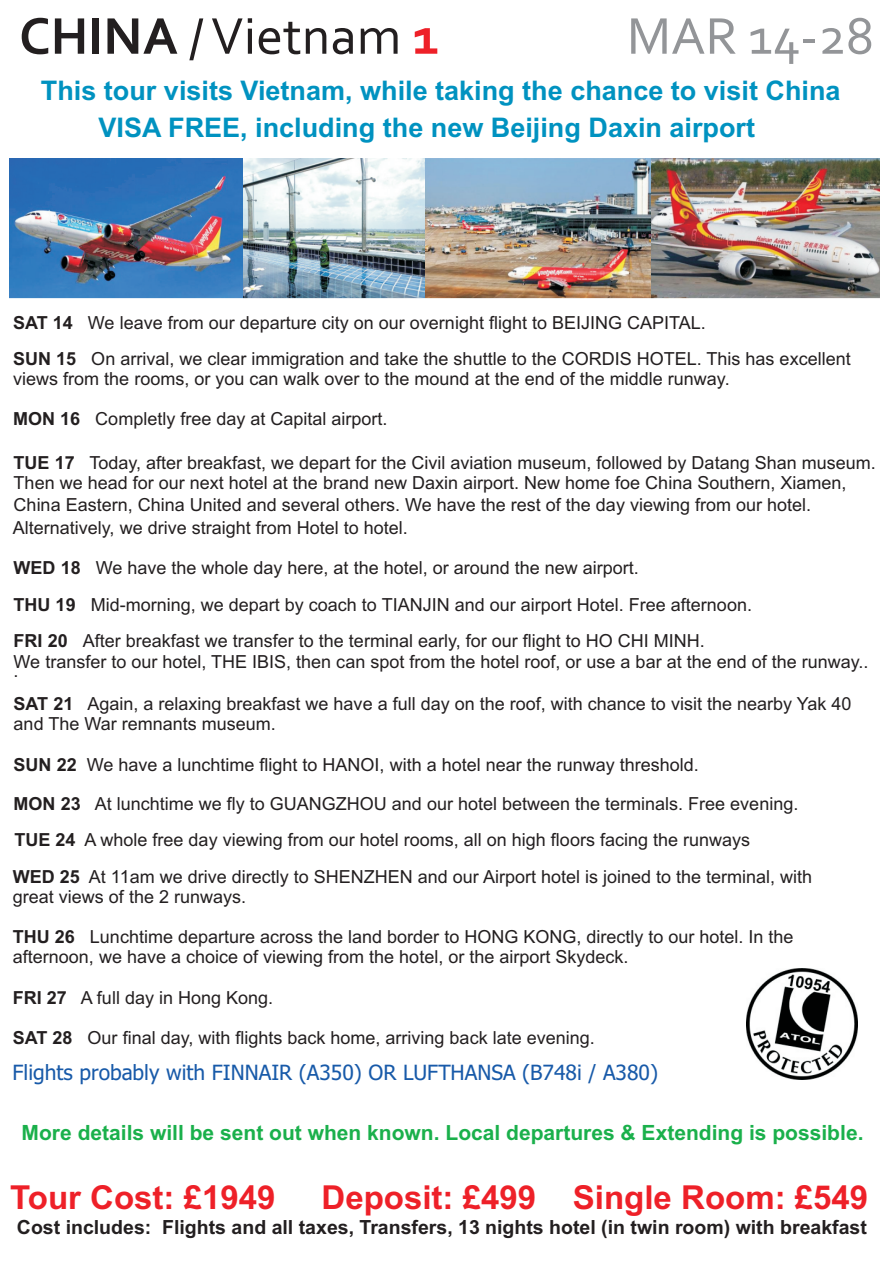
<style>
.page{position:relative;width:893px;height:1262px;background:#fff}
.page>*{position:absolute;margin:0;border:0;box-sizing:border-box;transform-origin:0 0}
.t1{font:54px "Corbel";color:#231f20}
.t2{font:54px "Corbel";color:#939598}
.t3{font:700 33px "Arial";color:#ee2028}
.t4{font:700 27px "Arial";color:#0092c0}
.t5{font:700 21px "Arial";color:#1ab04b}
.t6{font:21px "Tahoma";color:#185aa9}
.t7{font:700 19.5px "Arial";color:#231f20}
.t8{font:18px/20.1px "Arial";color:#231f20}
.s1{font-weight:700}
.s2{font-weight:700;color:#ee2028}
</style>
<div class="page">
<img style="left:746px;top:968px;width:111px;height:112px">
<img style="left:9px;top:158px;width:234px;height:140px">
<img style="left:243px;top:158px;width:182px;height:140px">
<img style="left:425px;top:158px;width:226px;height:140px">
<img style="left:651px;top:158px;width:228px;height:140px">
<svg style="left:9px;top:298px;width:871px;height:1px"></svg>
<h1 class="t2" style="left:626px;top:14px;width:248px">MAR 14-28</h1>
<h3 class="t4" style="left:41px;top:80px;width:801px">This tour visits Vietnam, while taking the chance to visit China</h3>
<h1 class="t1" style="left:19px;top:14px;width:421px"><span class="s1">CHINA</span> / Vietnam <span class="s2">1</span></h1>
<h3 class="t4" style="left:99px;top:117px;width:658px">VISA FREE, including the new Beijing Daxin airport</h3>
<p class="t8" style="left:13px;top:314px;width:694px"><span class="s1">SAT 14</span> We leave from our departure city on our overnight flight to BEIJING CAPITAL.</p>
<p class="t8" style="left:13px;top:350px;width:839px"><span class="s1">SUN 15</span> On arrival, we clear immigration and take the shuttle to the CORDIS HOTEL. This has excellent views from the rooms, or you can walk over to the mound at the end of the middle runway.</p>
<p class="t8" style="left:13px;top:411px;width:376px"><span class="s1">MON 16</span> Completly free day at Capital airport.</p>
<p class="t8" style="left:14px;top:454px;width:863px"><span class="s1">TUE 17</span> Today, after breakfast, we depart for the Civil aviation museum, followed by Datang Shan museum.<br>Then we head for our next hotel at the brand new Daxin airport. New home foe China Southern, Xiamen,</p>
<p class="t8" style="left:14px;top:496px;width:799px">China Eastern, China United and several others. We have the rest of the day viewing from our hotel.</p>
<p class="t8" style="left:13px;top:519px;width:396px">Alternatively, we drive straight from Hotel to hotel.</p>
<p class="t8" style="left:14px;top:551px;width:739px;line-height:36.8px"><span class="s1">WED 18</span> We have the whole day here, at the hotel, or around the new airport.<br><span class="s1">THU 19</span> Mid-morning, we depart by coach to TIANJIN and our airport Hotel. Free afternoon.<br><span class="s1">FRI 20</span> After breakfast we transfer to the terminal early, for our flight to HO CHI MINH.</p>
<p class="t8" style="left:14px;top:653px;width:856px">We transfer to our hotel, THE IBIS, then can spot from the hotel roof, or use a bar at the end of the runway..</p>
<p class="t8" style="left:14px;top:655px;width:839px;line-height:33.5px">.<br><span class="s1">SAT 21</span> Again, a relaxing breakfast we have a full day on the roof, with chance to visit the nearby Yak 40</p>
<p class="t8" style="left:14px;top:715px;width:264px">and The War remnants museum.</p>
<p class="t8" style="left:14px;top:746px;width:786px;line-height:38.8px"><span class="s1">SUN 22</span> We have a lunchtime flight to HANOI, with a hotel near the runway threshold.<br><span class="s1">MON 23</span> At lunchtime we fly to GUANGZHOU and our hotel between the terminals. Free evening.</p>
<p class="t8" style="left:14px;top:831px;width:737px"><span class="s1">TUE 24</span> A whole free day viewing from our hotel rooms, all on high floors facing the runways</p>
<p class="t8" style="left:13px;top:868px;width:800px"><span class="s1">WED 25</span> At 11am we drive directly to SHENZHEN and our Airport hotel is joined to the terminal, with great views of the 2 runways.</p>
<p class="t8" style="left:13px;top:928px;width:782px"><span class="s1">THU 26</span> Lunchtime departure across the land border to HONG KONG, directly to our hotel. In the afternoon, we have a choice of viewing from the hotel, or the airport Skydeck.</p>
<p class="t8" style="left:13px;top:988px;width:262px"><span class="s1">FRI 27</span> A full day in Hong Kong.</p>
<p class="t8" style="left:13px;top:1029px;width:583px"><span class="s1">SAT 28</span> Our final day, with flights back home, arriving back late evening.</p>
<p class="t6" style="left:13px;top:1063px;width:647px">Flights probably with FINNAIR (A350) OR LUFTHANSA (B748i / A380)</p>
<p class="t5" style="left:22px;top:1124px;width:843px">More details will be sent out when known. Local departures &amp; Extending is possible.</p>
<h2 class="t3" style="left:10px;top:1184px;width:267px">Tour Cost: £1949</h2>
<h2 class="t3" style="left:321px;top:1184px;width:548px">Deposit: £499 Single Room: £549</h2>
<p class="t7" style="left:17px;top:1219px;width:851px">Cost includes: Flights and all taxes, Transfers, 13 nights hotel (in twin room) with breakfast</p>
</div>
